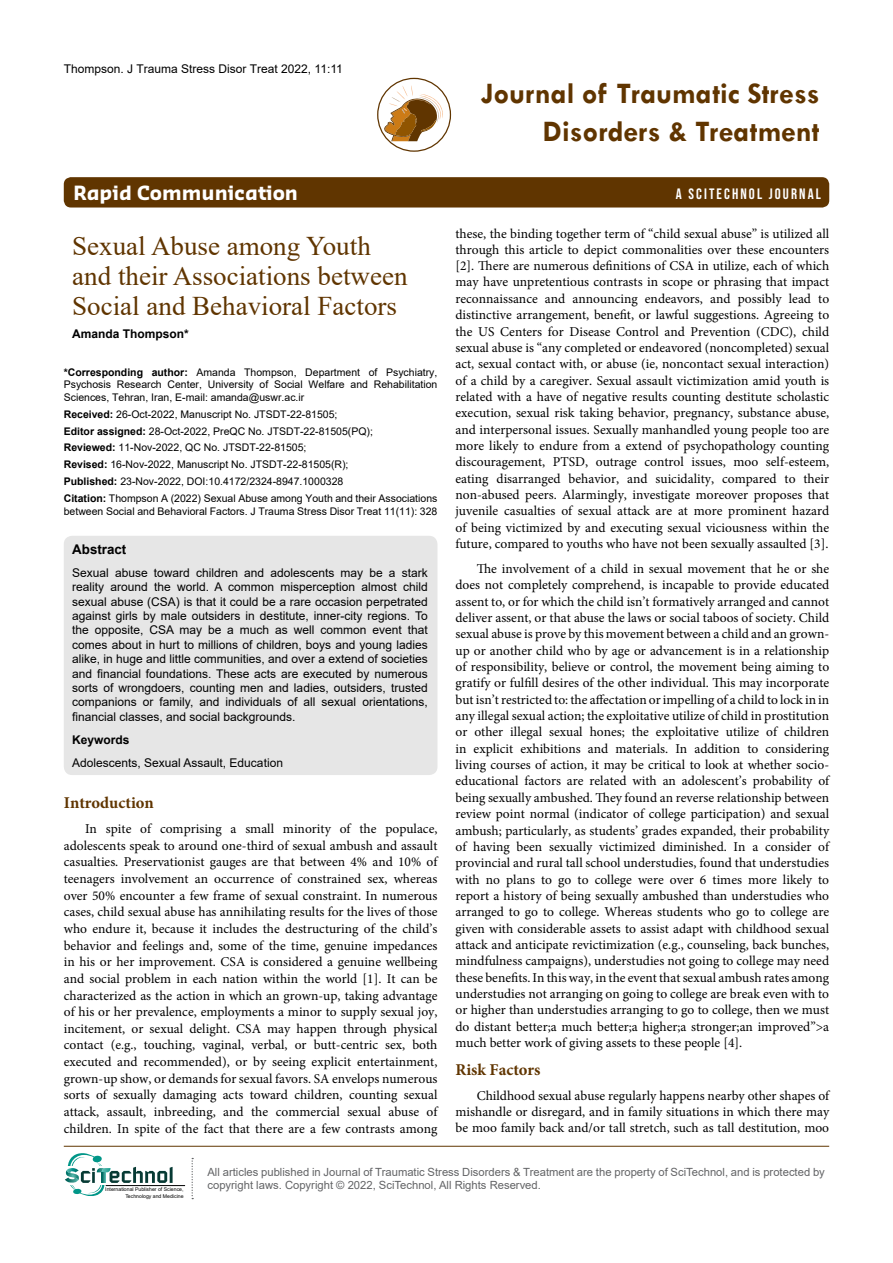
<style>
.page{position:relative;width:893px;height:1263px;background:#fff}
.page>*{position:absolute;margin:0;border:0;box-sizing:border-box;transform-origin:0 0}
.t1{font:700 30px/37.5px "Tw Cen";color:#603500;text-align:right}
.t2{font:27px/30px "Times New Roman";color:#603500}
.t3{font:700 19.2px "Sansa";color:#fff}
.t4{font:700 16.5px "Minion Pro";color:#603500}
.t5{font:15px "Bebas Neue";letter-spacing:.14em;color:#fff}
.t6{font:13.5px/16.4px "Minion Pro";color:#000;text-align:justify}
.t7{font:700 13.35px "Arial";color:#000}
.t8{font:12px/14.4px "Arial";color:#000;text-align:justify}
.t9{font:700 12px "Arial";color:#000}
.t10{font:11.25px/13.5px "Arial";color:#636466}
.t11{font:10.5px/16.8px "Arial";color:#000;text-align:justify}
.t12{font:5.1px/6.1px "Arial";color:#000;text-align:right}
.s1{font-weight:700}
</style>
<div class="page">
<div style="left:64px;top:177px;width:765px;height:30px;background:#603500;border-radius:7px"></div>
<hr style="left:64px;top:1146px;width:765px;height:1px;background:#603500">
<svg style="left:384px;top:85px;width:60px;height:56px"></svg>
<div style="left:377px;top:78px;width:74px;height:74px;border:1px solid #603500;border-radius:50%"></div>
<hr style="left:106px;top:1185px;width:79px;height:1px;background:#000">
<svg style="left:192px;top:1158px;width:1px;height:41px"></svg>
<svg style="left:65px;top:1153px;width:108px;height:43px"></svg>
<div style="left:64px;top:536px;width:373px;height:239px;background:#e6e6e6;border-radius:8px"></div>
<p class="t8" style="left:64px;top:61px;width:281px">Thompson. J Trauma Stress Disor Treat 2022, 11:11</p>
<h1 class="t1" style="left:481px;top:74px;width:340px">Journal of Traumatic Stress<br>Disorders &amp; Treatment</h1>
<h3 class="t3" style="left:74px;top:181px;width:226px">Rapid Communication</h3>
<p class="t5" style="left:676px;top:185px;width:147px">A SCITECHNOL JOURNAL</p>
<h2 class="t2" style="left:72px;top:230px;width:337px">Sexual Abuse among Youth and their Associations between<br>Social and Behavioral Factors</h2>
<p class="t9" style="left:72px;top:325px;width:118px">Amanda Thompson*</p>
<p class="t11" style="left:64px;top:366px;width:375px;line-height:12.6px"><span class="s1">*Corresponding author:</span> Amanda Thompson, Department of Psychiatry, Psychosis Research Center, University of Social Welfare and Rehabilitation Sciences, Tehran, Iran, E-mail: amanda@uswr.ac.ir</p>
<p class="t11" style="left:64px;top:405px;width:375px;text-align:left"><span class="s1">Received:</span> 26-Oct-2022, Manuscript No. JTSDT-22-81505;<br><span class="s1">Editor assigned:</span> 28-Oct-2022, PreQC No. JTSDT-22-81505(PQ);<br><span class="s1">Reviewed:</span> 11-Nov-2022, QC No. JTSDT-22-81505;<br><span class="s1">Revised:</span> 16-Nov-2022, Manuscript No. JTSDT-22-81505(R);<br><span class="s1">Published:</span> 23-Nov-2022, DOI:10.4172/2324-8947.1000328<br><span class="s1">Citation:</span> Thompson A (2022) Sexual Abuse among Youth and their Associations</p>
<p class="t11" style="left:64px;top:502px;width:375px">between Social and Behavioral Factors. J Trauma Stress Disor Treat 11(11): 328</p>
<p class="t7" style="left:72px;top:540px;width:56px">Abstract</p>
<p class="t8" style="left:72px;top:565px;width:357px">Sexual abuse toward children and adolescents may be a stark reality around the world. A common misperception almost child sexual abuse (CSA) is that it could be a rare occasion perpetrated against girls by male outsiders in destitute, inner-city regions. To the opposite, CSA may be a much as well common event that comes about in hurt to millions of children, boys and young ladies alike, in huge and little communities, and over a extend of societies and financial foundations. These acts are executed by numerous sorts of wrongdoers, counting men and ladies, outsiders, trusted companions or family, and individuals of all sexual orientations, financial classes, and social backgrounds.</p>
<p class="t9" style="left:72px;top:731px;width:59px">Keywords</p>
<p class="t8" style="left:72px;top:755px;width:212px">Adolescents, Sexual Assault, Education</p>
<p class="t4" style="left:64px;top:791px;width:92px">Introduction</p>
<p class="t6" style="left:64px;top:820px;width:375px;text-indent:21px">In spite of comprising a small minority of the populace, adolescents speak to around one-third of sexual ambush and assault casualties. Preservationist gauges are that between 4% and 10% of teenagers involvement an occurrence of constrained sex, whereas over 50% encounter a few frame of sexual constraint. In numerous cases, child sexual abuse has annihilating results for the lives of those who endure it, because it includes the destructuring of the child’s behavior and feelings and, some of the time, genuine impedances in his or her improvement. CSA is considered a genuine wellbeing and social problem in each nation within the world [1]. It can be characterized as the action in which an grown-up, taking advantage of his or her prevalence, employments a minor to supply sexual joy, incitement, or sexual delight. CSA may happen through physical contact (e.g., touching, vaginal, verbal, or butt-centric sex, both executed and recommended), or by seeing explicit entertainment, grown-up show, or demands for sexual favors. SA envelops numerous sorts of sexually damaging acts toward children, counting sexual attack, assault, inbreeding, and the commercial sexual abuse of children. In spite of the fact that there are a few contrasts among</p>
<p class="t6" style="left:455px;top:225px;width:375px">these, the binding together term of “child sexual abuse” is utilized all through this article to depict commonalities over these encounters [2]. There are numerous definitions of CSA in utilize, each of which may have unpretentious contrasts in scope or phrasing that impact reconnaissance and announcing endeavors, and possibly lead to distinctive arrangement, benefit, or lawful suggestions. Agreeing to the US Centers for Disease Control and Prevention (CDC), child sexual abuse is “any completed or endeavored (noncompleted) sexual act, sexual contact with, or abuse (ie, noncontact sexual interaction) of a child by a caregiver. Sexual assault victimization amid youth is related with a have of negative results counting destitute scholastic execution, sexual risk taking behavior, pregnancy, substance abuse, and interpersonal issues. Sexually manhandled young people too are more likely to endure from a extend of psychopathology counting discouragement, PTSD, outrage control issues, moo self-esteem, eating disarranged behavior, and suicidality, compared to their non-abused peers. Alarmingly, investigate moreover proposes that juvenile casualties of sexual attack are at more prominent hazard of being victimized by and executing sexual viciousness within the future, compared to youths who have not been sexually assaulted [3].</p>
<p class="t6" style="left:455px;top:560px;width:375px;text-indent:21px">The involvement of a child in sexual movement that he or she does not completely comprehend, is incapable to provide educated assent to, or for which the child isn’t formatively arranged and cannot deliver assent, or that abuse the laws or social taboos of society. Child sexual abuse is prove by this movement between a child and an grown&shy;up or another child who by age or advancement is in a relationship of responsibility, believe or control, the movement being aiming to gratify or fulfill desires of the other individual. This may incorporate but isn’t restricted to: the affectation or impelling of a child to lock in in any illegal sexual action; the exploitative utilize of child in prostitution or other illegal sexual hones; the exploitative utilize of children in explicit exhibitions and materials. In addition to considering living courses of action, it may be critical to look at whether socio&shy;educational factors are related with an adolescent’s probability of being sexually ambushed. They found an reverse relationship between review point normal (indicator of college participation) and sexual ambush; particularly, as students’ grades expanded, their probability of having been sexually victimized diminished. In a consider of provincial and rural tall school understudies, found that understudies with no plans to go to college were over 6 times more likely to report a history of being sexually ambushed than understudies who arranged to go to college. Whereas students who go to college are given with considerable assets to assist adapt with childhood sexual attack and anticipate revictimization (e.g., counseling, back bunches, mindfulness campaigns), understudies not going to college may need these benefits. In this way, in the event that sexual ambush rates among understudies not arranging on going to college are break even with to or higher than understudies arranging to go to college, then we must do distant better;a much better;a higher;a stronger;an improved”&gt;a much better work of giving assets to these people [4].</p>
<p class="t4" style="left:455px;top:1058px;width:87px">Risk Factors</p>
<p class="t6" style="left:455px;top:1087px;width:375px;text-indent:21px">Childhood sexual abuse regularly happens nearby other shapes of mishandle or disregard, and in family situations in which there may be moo family back and/or tall stretch, such as tall destitution, moo</p>
<p class="t12" style="left:105px;top:1186px;width:80px">International Publisher of Science,<br>Technology and Medicine</p>
<p class="t10" style="left:207px;top:1165px;width:619px">All articles published in Journal of Traumatic Stress Disorders &amp; Treatment are the property of SciTechnol, and is protected by copyright laws. Copyright © 2022, SciTechnol, All Rights Reserved.</p>
</div>
